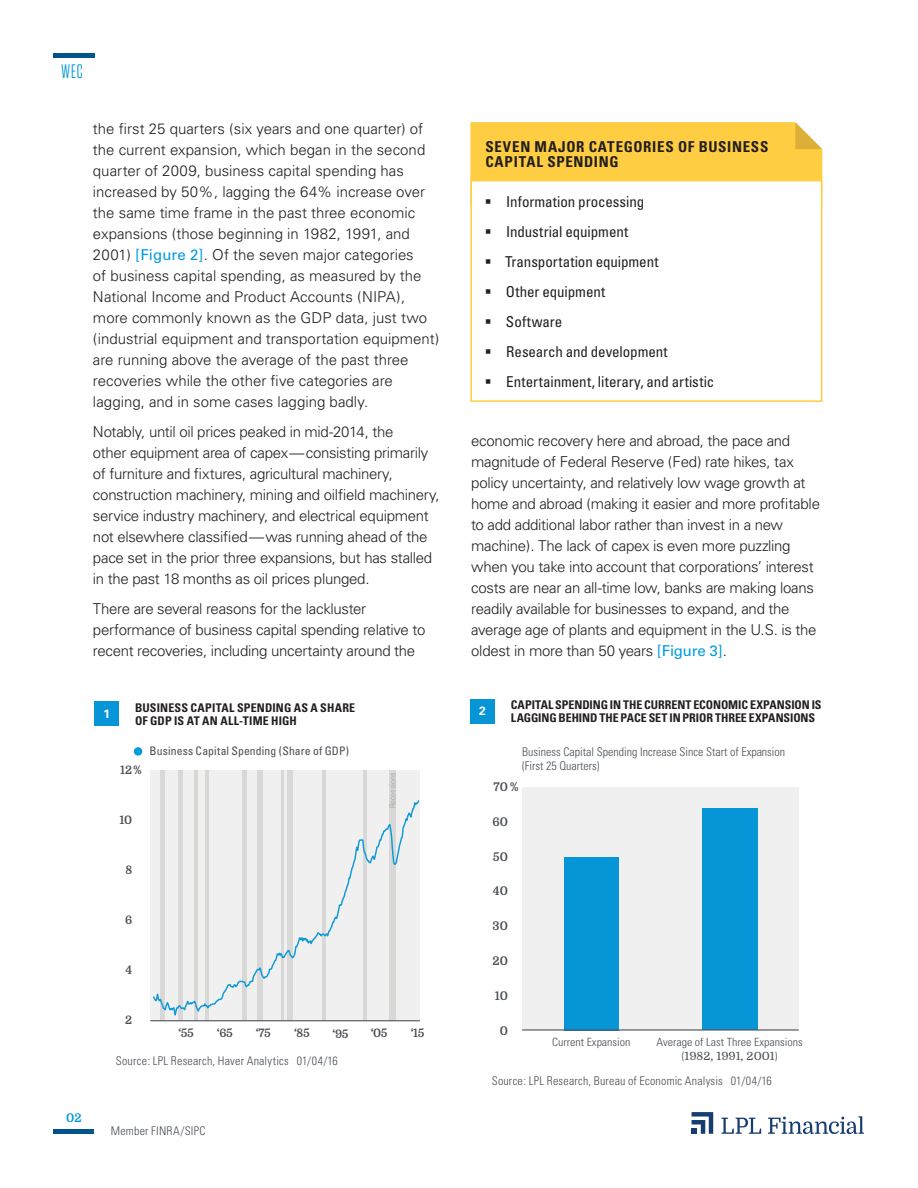
<style>
.page{position:relative;width:918px;height:1188px;background:#fff}
.page>*{position:absolute;margin:0;border:0;box-sizing:border-box;transform-origin:0 0}
.t1{font:19.5px "Tungsten Narrow";color:#0098d8}
.Body{font:300 15px/21px "Univers";letter-spacing:-.015em;color:#231f20}
.t2{font:condensed 15px "Univers";letter-spacing:-.005em;color:#231f20}
.Section_Header_-_cap{font:700 condensed 15px/15px "Univers";letter-spacing:.045em;color:#231f20}
.Figure_Title{font:700 condensed 12px/13.5px "Univers";color:#231f20}
.Disclosure{font:300 condensed 12px/14.4px "Univers";color:#4a4f55}
.Disclosure-2{font:300 condensed 12px "Univers";letter-spacing:.015em;color:#4b4f54}
.Disclosure-3{font:300 condensed 12px "Univers";letter-spacing:.02em;color:#4a4f55}
.t3{font:700 12px "Domine";letter-spacing:.015em;color:#4c5055}
.t4{font:700 12px "Domine";color:#0098d8}
.Page_Number{font:700 12px "Univers";color:#fff}
.t5{font:condensed 11.7px "Univers";letter-spacing:.01em;color:#4a4f55}
.t6{font:700 11.7px "Domine";letter-spacing:-.03em;color:#4d5055}
.t7{font:700 11.7px "Domine";color:#4c5055}
.t8{font:300 condensed 11.4px/13.6px "Univers";color:#4a4f55;text-align:center;scale:1.06 1}
.t9{font:300 condensed 8.85px "Univers";color:#a4a4a4}
.s1{font-weight:400;color:#009bde}
.s2{font-family:"Domine";font-weight:400;font-stretch:normal}
</style>
<div class="page">
<img style="left:54px;top:53px;width:40px;height:5px">
<img style="left:54px;top:1129px;width:40px;height:5px">
<svg style="left:692px;top:1112px;width:21px;height:22px"></svg>
<svg style="left:721px;top:1118px;width:40px;height:16px"></svg>
<svg style="left:768px;top:1116px;width:96px;height:18px"></svg>
<div style="left:150px;top:770px;width:270px;height:251px;background:#f0f0f0"></div>
<div style="left:389px;top:770px;width:7px;height:251px;background:#d8d8d7"></div>
<hr style="left:363px;top:770px;width:4px;height:251px;background:#d8d8d7">
<hr style="left:322px;top:770px;width:3px;height:251px;background:#d8d8d7">
<div style="left:287px;top:770px;width:6px;height:251px;background:#d8d8d7"></div>
<hr style="left:281px;top:770px;width:3px;height:251px;background:#d8d8d7">
<div style="left:258px;top:770px;width:5px;height:251px;background:#d8d8d7"></div>
<hr style="left:242px;top:770px;width:4px;height:251px;background:#d8d8d7">
<hr style="left:205px;top:770px;width:4px;height:251px;background:#d8d8d7">
<hr style="left:194px;top:770px;width:4px;height:251px;background:#d8d8d7">
<hr style="left:179px;top:770px;width:4px;height:251px;background:#d8d8d7">
<hr style="left:161px;top:770px;width:4px;height:251px;background:#d8d8d7">
<div style="left:134px;top:747px;width:8px;height:9px;background:#009bde;border-radius:50%"></div>
<svg style="left:152px;top:798px;width:268px;height:224px"></svg>
<hr style="left:150px;top:1020px;width:270px;height:1px;background:#4d5055">
<div style="left:94px;top:701px;width:25px;height:25px;background:#0696d7"></div>
<div style="left:522px;top:787px;width:277px;height:243px;background:#f0f0f0"></div>
<div style="left:702px;top:808px;width:55px;height:222px;background:#0696d7"></div>
<div style="left:564px;top:857px;width:55px;height:173px;background:#0696d7"></div>
<hr style="left:522px;top:1029px;width:277px;height:2px;background:#4d5055">
<div style="left:470px;top:699px;width:25px;height:25px;background:#0696d7"></div>
<div style="left:470px;top:180px;width:352px;height:222px;border:2px solid #ffcd41"></div>
<svg style="left:470px;top:122px;width:352px;height:82px"></svg>
<h1 class="t1" style="left:61px;top:62px;width:23px">WEC</h1>
<p class="Body" style="left:93px;top:118px;width:348px">the first 25 quarters (six years and one quarter) of the current expansion, which began in the second quarter of 2009, business capital spending has increased by 50%, lagging the 64% increase over the same time frame in the past three economic expansions (those beginning in 1982, 1991, and 2001) <span class="s1">[Figure 2]</span>. Of the seven major categories<br>of business capital spending, as measured by the National Income and Product Accounts (NIPA), more commonly known as the GDP data, just two (industrial equipment and transportation equipment) are running above the average of the past three recoveries while the other five categories are lagging, and in some cases lagging badly.</p>
<p class="Body" style="left:93px;top:421px;width:348px">Notably, until oil prices peaked in mid-2014, the<br>other equipment area of capex—consisting primarily of furniture and fixtures, agricultural machinery, construction machinery, mining and oilfield machinery, service industry machinery, and electrical equipment not elsewhere classified—was running ahead of the pace set in the prior three expansions, but has stalled in the past 18 months as oil prices plunged.</p>
<p class="Body" style="left:93px;top:598px;width:334px">There are several reasons for the lackluster performance of business capital spending relative to recent recoveries, including uncertainty around the</p>
<p class="Page_Number" style="left:103px;top:706px;width:8px">1</p>
<p class="Figure_Title" style="left:135px;top:701px;width:222px">BUSINESS CAPITAL SPENDING AS A SHARE<br>OF GDP IS AT AN ALL-TIME HIGH</p>
<p class="t7" style="left:120px;top:763px;width:23px">12%</p>
<p class="t5" style="left:150px;top:744px;width:201px">Business Capital Spending (Share of GDP)</p>
<p class="t7" style="left:119px;top:813px;width:14px">10</p>
<p class="t7" style="left:125px;top:863px;width:8px">8</p>
<p class="t7" style="left:125px;top:913px;width:9px">6</p>
<p class="t7" style="left:126px;top:963px;width:8px">4</p>
<p class="t9" style="left:387px;top:808px;width:37px;rotate:-90deg">Recessions</p>
<p class="t7" style="left:125px;top:1013px;width:9px">2</p>
<p class="t6" style="left:179px;top:1027px;width:17px">‘55</p>
<p class="t6" style="left:217px;top:1027px;width:17px">‘65</p>
<p class="t6" style="left:256px;top:1027px;width:17px">‘75</p>
<p class="t6" style="left:294px;top:1027px;width:17px">‘85</p>
<p class="t6" style="left:333px;top:1028px;width:17px">‘95</p>
<p class="t6" style="left:371px;top:1027px;width:18px">‘05</p>
<p class="t6" style="left:411px;top:1027px;width:15px">‘15</p>
<p class="Disclosure-3" style="left:116px;top:1053px;width:224px">Source: LPL Research, Haver Analytics 01/04/16</p>
<p class="t4" style="left:66px;top:1112px;width:17px">02</p>
<p class="Disclosure" style="left:111px;top:1123px;width:96px">Member FINRA/SIPC</p>
<p class="Section_Header_-_cap" style="left:485px;top:139px;width:284px">SEVEN MAJOR CATEGORIES OF BUSINESS<br>CAPITAL SPENDING</p>
<p class="t2" style="left:506px;top:192px;width:140px">Information processing</p>
<p class="t2" style="left:506px;top:222px;width:124px">Industrial equipment</p>
<p class="t2" style="left:505px;top:252px;width:155px">Transportation equipment</p>
<p class="t2" style="left:506px;top:282px;width:101px">Other equipment</p>
<p class="t2" style="left:506px;top:312px;width:58px">Software</p>
<p class="t2" style="left:506px;top:342px;width:163px">Research and development</p>
<p class="t2" style="left:506px;top:372px;width:210px">Entertainment, literary, and artistic</p>
<p class="Body" style="left:471px;top:430px;width:350px">economic recovery here and abroad, the pace and magnitude of Federal Reserve (Fed) rate hikes, tax policy uncertainty, and relatively low wage growth at home and abroad (making it easier and more profitable to add additional labor rather than invest in a new machine). The lack of capex is even more puzzling when you take into account that corporations’ interest costs are near an all-time low, banks are making loans readily available for businesses to expand, and the average age of plants and equipment in the U.S. is the oldest in more than 50 years <span class="s1">[Figure 3]</span>.</p>
<p class="Page_Number" style="left:479px;top:704px;width:8px">2</p>
<p class="Figure_Title" style="left:511px;top:698px;width:312px">CAPITAL SPENDING IN THE CURRENT ECONOMIC EXPANSION IS<br>LAGGING BEHIND THE PACE SET IN PRIOR THREE EXPANSIONS</p>
<p class="Disclosure" style="left:522px;top:744px;width:265px">Business Capital Spending Increase Since Start of Expansion (First 25 Quarters)</p>
<p class="t3" style="left:494px;top:780px;width:26px">70%</p>
<p class="t3" style="left:492px;top:815px;width:17px">60</p>
<p class="t3" style="left:493px;top:850px;width:17px">50</p>
<p class="t3" style="left:493px;top:885px;width:17px">40</p>
<p class="t3" style="left:493px;top:919px;width:17px">30</p>
<p class="t3" style="left:493px;top:954px;width:17px">20</p>
<p class="t3" style="left:495px;top:989px;width:15px">10</p>
<p class="t3" style="left:500px;top:1024px;width:10px">0</p>
<p class="t8" style="left:552px;top:1035px;width:76px">Current Expansion</p>
<p class="t8" style="left:657px;top:1035px;width:139px">Average of Last Three Expansions (<span class="s2">1982, 1991, 2001</span>)</p>
<p class="Disclosure-2" style="left:492px;top:1073px;width:282px">Source: LPL Research, Bureau of Economic Analysis 01/04/16</p>
</div>
